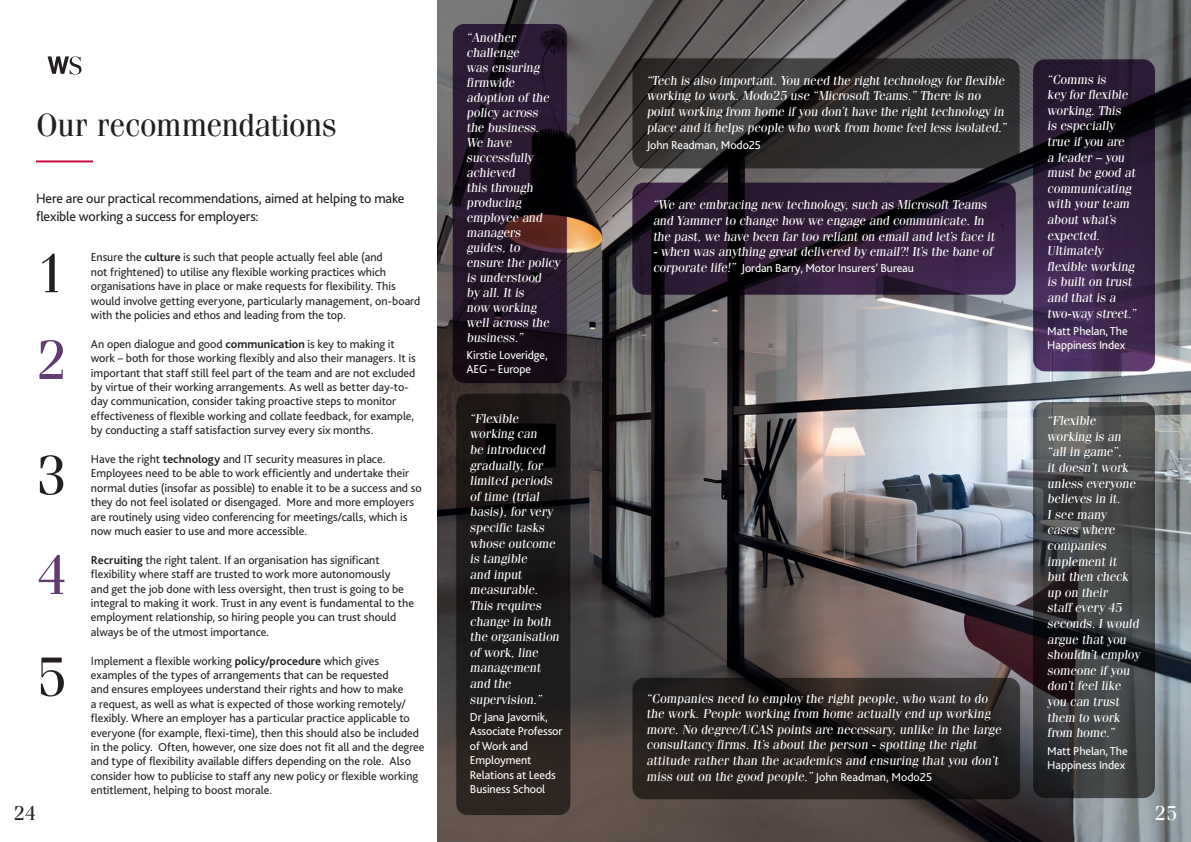
<style>
.page{position:relative;width:1191px;height:842px;background:#fff}
.page>*{position:absolute;margin:0;border:0;box-sizing:border-box;transform-origin:0 0}
.t1{font:55px "Fenice Std";color:#231f20}
.t2{font:55px "Fenice Std";color:#613c71}
.BULLET_POINT_LIST_He{font:32px "Fenice Std";letter-spacing:-.01em;color:#231f20}
.t3{font:20px "Fenice Std";color:#231f20}
.t4{font:20px "Fenice Std";color:#fff}
.t5{font:14px/18px "Bliss";letter-spacing:-.015em;color:#231f20}
.t6{font:13px/15.6px "Fenice Std";letter-spacing:-.01em;color:#fff}
.t7{font:12px/14.4px "Bliss";letter-spacing:-.005em;color:#231f20}
.t8{font:12px/14.4px "Bliss";letter-spacing:-.01em;color:#fff}
.s1{font-weight:700}
.s2{font-family:"Fenice Std";font-size:13px}
.s3{font-family:"Bliss";font-size:12px}
</style>
<div class="page">
<img style="left:437px;top:0;width:753px;height:842px">
<hr style="left:36px;top:160px;width:57px;height:2px;background:#c80d3a">
<svg style="left:48px;top:56px;width:33px;height:19px"></svg>
<svg style="left:632px;top:677px;width:388px;height:123px;background:#241f1d"></svg>
<div style="left:631px;top:677px;width:390px;height:123px;border:1px solid #fff;border-radius:12px"></div>
<svg style="left:452px;top:23px;width:115px;height:361px;background:#221324"></svg>
<div style="left:452px;top:23px;width:116px;height:361px;border:1px solid #fff;border-radius:12px"></div>
<svg style="left:632px;top:58px;width:388px;height:111px;background:#2d2b2b"></svg>
<div style="left:631px;top:57px;width:389px;height:112px;border:1px solid #fff;border-radius:12px"></div>
<svg style="left:456px;top:393px;width:115px;height:422px;background:#1c1918"></svg>
<div style="left:455px;top:393px;width:116px;height:423px;border:1px solid #fff;border-radius:12px"></div>
<svg style="left:632px;top:183px;width:383px;height:112px;background:#291830"></svg>
<svg style="left:1033px;top:59px;width:122px;height:312px;background:#311f3d"></svg>
<svg style="left:1033px;top:402px;width:122px;height:396px;background:#3e3f40"></svg>
<p class="BULLET_POINT_LIST_He" style="left:36px;top:105px;width:302px">Our recommendations</p>
<p class="t5" style="left:36px;top:189px;width:370px">Here are our practical recommendations, aimed at helping to make flexible working a success for employers:</p>
<p class="t7" style="left:91px;top:250px;width:331px">Ensure the <span class="s1">culture</span> is such that people actually feel able (and<br>not frightened) to utilise any flexible working practices which organisations have in place or make requests for flexibility. This would involve getting everyone, particularly management, on-board with the policies and ethos and leading from the top.</p>
<p class="t7" style="left:91px;top:337px;width:326px">An open dialogue and good <span class="s1">communication</span> is key to making it work – both for those working flexibly and also their managers. It is important that staff still feel part of the team and are not excluded by virtue of their working arrangements. As well as better day-to&shy;day communication, consider taking proactive steps to monitor effectiveness of flexible working and collate feedback, for example, by conducting a staff satisfaction survey every six months.</p>
<p class="t7" style="left:91px;top:452px;width:332px">Have the right <span class="s1">technology</span> and IT security measures in place.<br>Employees need to be able to work efficiently and undertake their normal duties (insofar as possible) to enable it to be a success and so they do not feel isolated or disengaged. More and more employers are routinely using video conferencing for meetings/calls, which is now much easier to use and more accessible.</p>
<p class="t7" style="left:91px;top:553px;width:325px"><span class="s1">Recruiting</span> the right talent. If an organisation has significant flexibility where staff are trusted to work more autonomously<br>and get the job done with less oversight, then trust is going to be integral to making it work. Trust in any event is fundamental to the employment relationship, so hiring people you can trust should always be of the utmost importance.</p>
<p class="t7" style="left:91px;top:653px;width:335px">Implement a flexible working <span class="s1">policy/procedure</span> which gives examples of the types of arrangements that can be requested<br>and ensures employees understand their rights and how to make<br>a request, as well as what is expected of those working remotely/ flexibly. Where an employer has a particular practice applicable to everyone (for example, flexi-time), then this should also be included in the policy. Often, however, one size does not fit all and the degree and type of flexibility available differs depending on the role. Also consider how to publicise to staff any new policy or flexible working entitlement, helping to boost morale.</p>
<p class="t1" style="left:36px;top:240px;width:32px">1</p>
<p class="t2" style="left:36px;top:327px;width:32px">2</p>
<p class="t1" style="left:36px;top:442px;width:32px">3</p>
<p class="t2" style="left:36px;top:542px;width:32px">4</p>
<p class="t1" style="left:36px;top:644px;width:32px">5</p>
<p class="t3" style="left:14px;top:801px;width:24px">24</p>
<p class="t6" style="left:466px;top:29px;width:95px;line-height:15px">“Another challenge<br>was ensuring firmwide adoption of the policy across the business.<br>We have successfully achieved<br>this through producing employee and managers guides, to ensure the policy is understood<br>by all. It is<br>now working well across the business.”</p>
<p class="t8" style="left:466px;top:348px;width:83px">Kirstie Loveridge,<br>AEG – Europe</p>
<p class="t6" style="left:470px;top:410px;width:93px">“Flexible working can<br>be introduced gradually, for limited periods of time (trial basis), for very specific tasks whose outcome is tangible<br>and input measurable.<br>This requires change in both the organisation of work, line management and the supervision.”</p>
<p class="t8" style="left:470px;top:710px;width:94px">Dr Jana Javornik,<br>Associate Professor of Work and<br>Employment<br>Relations at Leeds<br>Business School</p>
<p class="t6" style="left:646px;top:72px;width:363px">“Tech is also important. You need the right technology for flexible working to work. Modo25 use “Microsoft Teams.” There is no point working from home if you don’t have the right technology in place and it helps people who work from home feel less isolated.”</p>
<p class="t8" style="left:646px;top:138px;width:116px">John Readman, Modo25</p>
<p class="t6" style="left:653px;top:197px;width:345px">“We are embracing new technology, such as Microsoft Teams and Yammer to change how we engage and communicate. In the past, we have been far too reliant on email and let’s face it</p>
<p class="t6" style="left:653px;top:244px;width:341px">- when was anything great delivered by email?! It’s the bane of</p>
<p class="t8" style="left:653px;top:261px;width:262px"><span class="s2">corporate life!”</span> Jordan Barry, Motor Insurers’ Bureau</p>
<p class="t6" style="left:646px;top:690px;width:358px">“Companies need to employ the right people, who want to do the work. People working from home actually end up working more. No degree/UCAS points are necessary, unlike in the large consultancy firms. It’s about the person - spotting the right attitude rather than the academics and ensuring that you don’t miss out on the good people.” <span class="s3">John Readman, Modo25</span></p>
<p class="t6" style="left:1047px;top:71px;width:93px">“Comms is<br>key for flexible working. This<br>is especially true if you are<br>a leader – you must be good at communicating with your team about what’s expected.<br>Ultimately flexible working is built on trust and that is a two-way street.”</p>
<p class="t8" style="left:1047px;top:324px;width:82px">Matt Phelan, The<br>Happiness Index</p>
<p class="t6" style="left:1047px;top:413px;width:95px">“Flexible working is an “all in game”,<br>it doesn’t work unless everyone believes in it.<br>I see many cases where companies implement it but then check up on their<br>staff every 45 seconds. I would argue that you shouldn’t employ someone if you don’t feel like you can trust them to work from home.”</p>
<p class="t8" style="left:1047px;top:743px;width:82px">Matt Phelan, The<br>Happiness Index</p>
<p class="t4" style="left:1155px;top:801px;width:24px">25</p>
</div>
